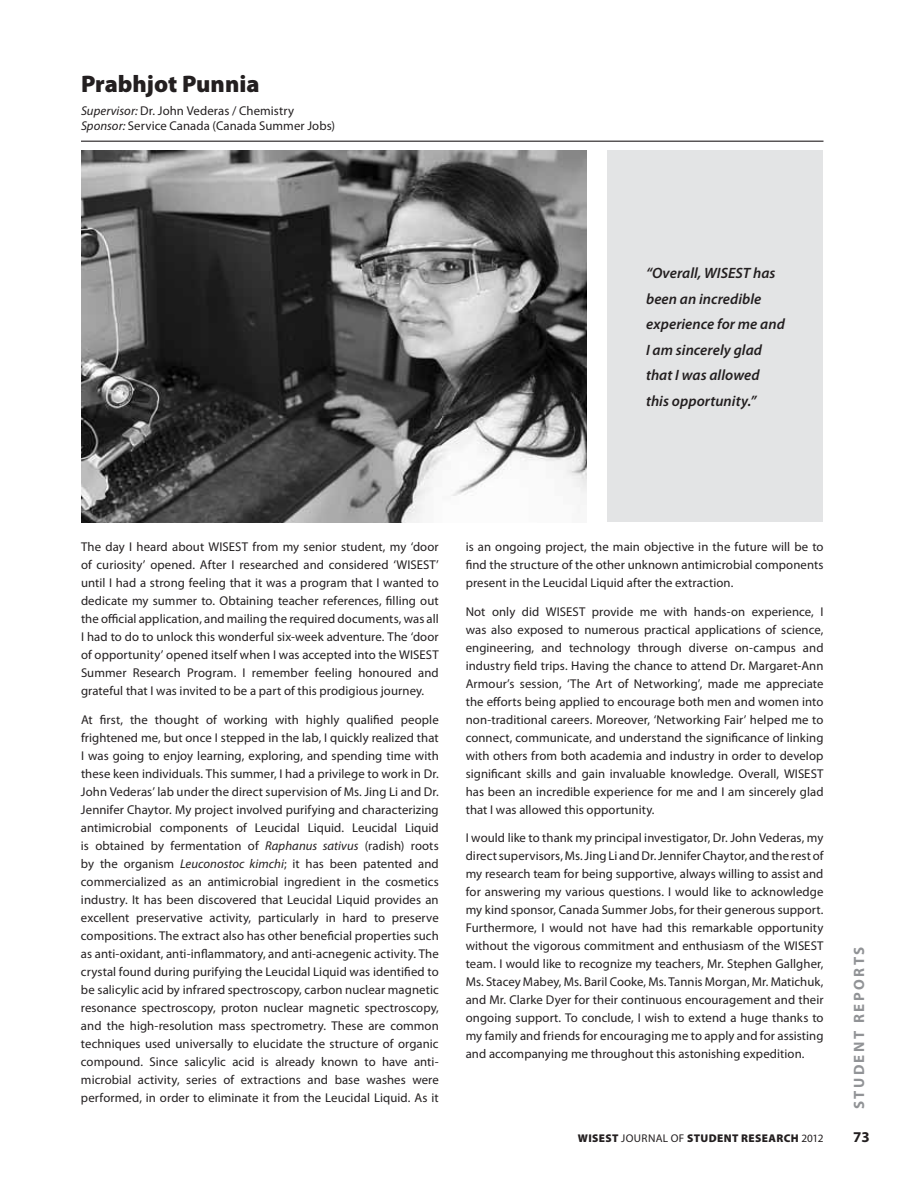
<style>
.page{position:relative;width:918px;height:1188px;background:#fff}
.page>*{position:absolute;margin:0;border:0;box-sizing:border-box;transform-origin:0 0}
.t1{font:900 24px "Myriad Pro";letter-spacing:-.005em;color:#231f20}
.t2{font:italic 600 15px/25.5px "Myriad Pro";letter-spacing:.005em;color:#231f20}
.t3{font:700 15px "Myriad Pro";color:#919396}
.t4{font:700 15px "Myriad Pro";color:#231f20}
.t5{font:12.75px/18px "Myriad Pro";letter-spacing:.005em;color:#231f20;text-align:justify}
.t6{font:900 11.25px "Myriad Pro";letter-spacing:.035em;color:#231f20}
.s1{font-style:italic}
.s2{font-weight:400}
</style>
<div class="page">
<div style="left:608px;top:151px;width:216px;height:371px;background:#e3e4e5"></div>
<hr style="left:81px;top:141px;width:743px;height:1px;background:#231f20">
<img style="left:81px;top:151px;width:505px;height:371px">
<h1 class="t1" style="left:81px;top:68px;width:180px">PRABHJOT PUNNIA</h1>
<p class="t5" style="left:81px;top:103px;width:256px;line-height:15px"><span class="s1">Supervisor:</span> Dr. John Vederas / Chemistry<br><span class="s1">Sponsor:</span> Service Canada (Canada Summer Jobs)</p>
<p class="t2" style="left:646px;top:260px;width:140px">“Overall, WISEST has been an incredible experience for me and<br>I am sincerely glad that I was allowed this opportunity.”</p>
<p class="t5" style="left:81px;top:537px;width:359px">The day I heard about WISEST from my senior student, my ‘door of curiosity’ opened. After I researched and considered ‘WISEST’ until I had a strong feeling that it was a program that I wanted to dedicate my summer to. Obtaining teacher references, filling out the official application, and mailing the required documents, was all I had to do to unlock this wonderful six-week adventure. The ‘door of opportunity’ opened itself when I was accepted into the WISEST Summer Research Program. I remember feeling honoured and grateful that I was invited to be a part of this prodigious journey.</p>
<p class="t5" style="left:81px;top:710px;width:359px">At first, the thought of working with highly qualified people frightened me, but once I stepped in the lab, I quickly realized that I was going to enjoy learning, exploring, and spending time with these keen individuals. This summer, I had a privilege to work in Dr.<br>John Vederas’ lab under the direct supervision of Ms. Jing Li and Dr.<br>Jennifer Chaytor. My project involved purifying and characterizing antimicrobial components of Leucidal Liquid. Leucidal Liquid is obtained by fermentation of <span class="s1">Raphanus sativus</span> (radish) roots by the organism <span class="s1">Leuconostoc kimchi</span>; it has been patented and commercialized as an antimicrobial ingredient in the cosmetics industry. It has been discovered that Leucidal Liquid provides an excellent preservative activity, particularly in hard to preserve compositions. The extract also has other beneficial properties such as anti-oxidant, anti-inflammatory, and anti-acnegenic activity. The crystal found during purifying the Leucidal Liquid was identified to be salicylic acid by infrared spectroscopy, carbon nuclear magnetic resonance spectroscopy, proton nuclear magnetic spectroscopy, and the high-resolution mass spectrometry. These are common techniques used universally to elucidate the structure of organic compound. Since salicylic acid is already known to have anti&shy;microbial activity, series of extractions and base washes were performed, in order to eliminate it from the Leucidal Liquid. As it</p>
<p class="t5" style="left:466px;top:537px;width:359px">is an ongoing project, the main objective in the future will be to find the structure of the other unknown antimicrobial components present in the Leucidal Liquid after the extraction.</p>
<p class="t5" style="left:466px;top:602px;width:359px">Not only did WISEST provide me with hands-on experience, I was also exposed to numerous practical applications of science, engineering, and technology through diverse on-campus and industry field trips. Having the chance to attend Dr. Margaret-Ann Armour’s session, ‘The Art of N etworking’, made me appreciate the efforts being applied to encourage both men and women into non-traditional careers. Moreover, ‘Networking Fair’ helped me to connect, communicate, and understand the significance of linking with others from both academia and industry in order to develop significant skills and gain invaluable knowledge. Overall, WISEST has been an incredible experience for me and I am sincerely glad that I was allowed this opportunity.</p>
<p class="t5" style="left:466px;top:829px;width:360px">I would like to thank my principal investigator, Dr. John Vederas, my direct supervisors, Ms. Jing Li and Dr. Jennifer Chaytor, and the rest of my research team for being supportive, always willing to assist and for answering my various questions. I would like to acknowledge my kind sponsor, Canada Summer Jobs, for their generous support.<br>Furthermore, I would not have had this remarkable opportunity without the vigorous commitment and enthusiasm of the WISEST team. I would like to recognize my teachers, Mr. Stephen Gallgher, Ms. Stacey Mabey, Ms. Baril Cooke, Ms. Tannis Morgan, Mr. Matichuk, and Mr. Clarke Dyer for their continuous encouragement and their ongoing support. To conclude, I wish to extend a huge thanks to my family and friends for encouraging me to apply and for assisting and accompanying me throughout this astonishing expedition.</p>
<p class="t3" style="left:849px;top:1109px;width:163px;rotate:-90deg">Student Reports</p>
<p class="t6" style="left:578px;top:1130px;width:247px">WISEST <span class="s2">Journal of</span> STUDENT RESEARCH <span class="s2">2012</span></p>
<p class="t4" style="left:853px;top:1127px;width:18px">73</p>
</div>
